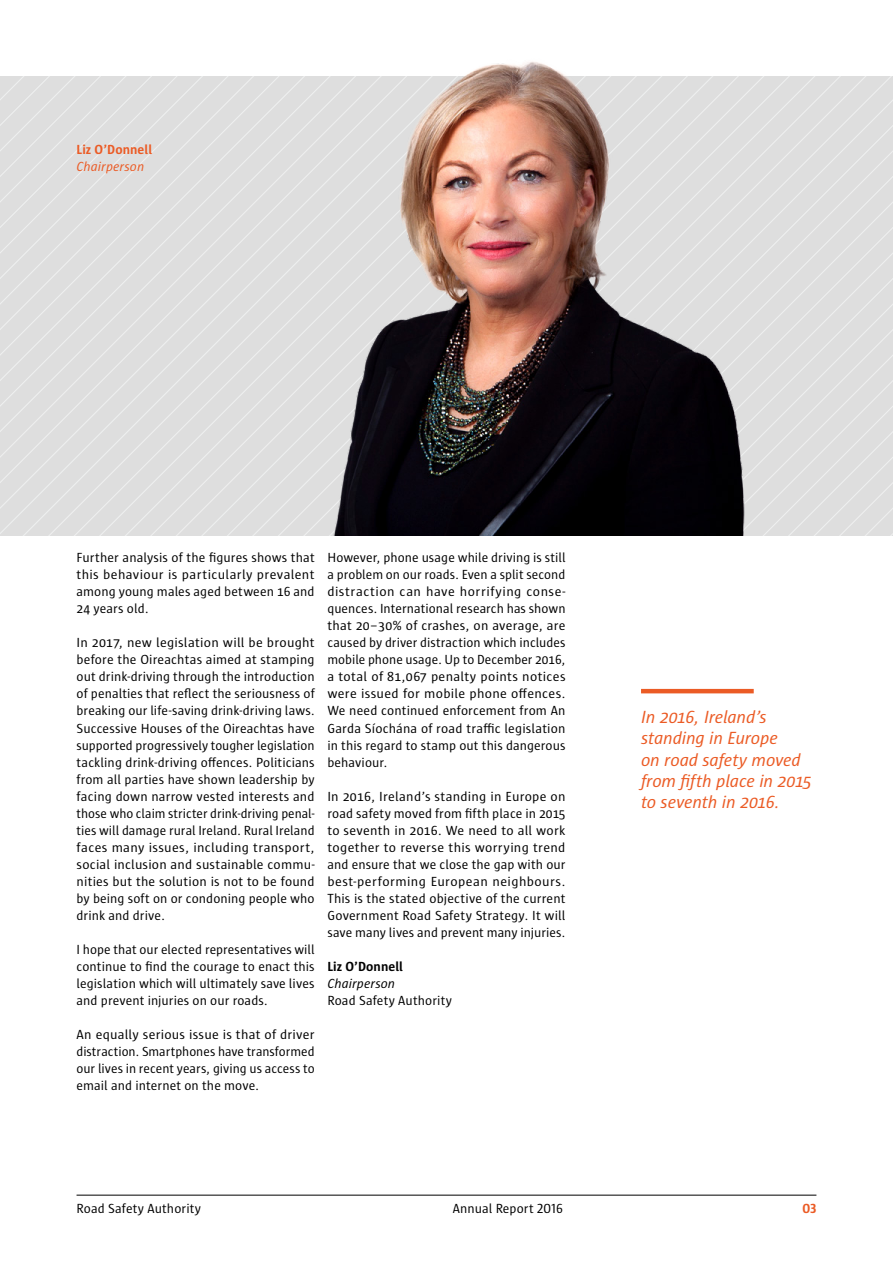
<style>
.page{position:relative;width:893px;height:1263px;background:#fff}
.page>*{position:absolute;margin:0;border:0;box-sizing:border-box;transform-origin:0 0}
.t1{font:italic 18px/21.3px "Sun";letter-spacing:-.01em;color:#eb5b25}
.t2{font:13.5px/17px "Sun";letter-spacing:.005em;color:#000;text-align:justify}
.t3{font:700 13.5px "Sun";letter-spacing:.005em;color:#eb5b25}
.t4{font:700 13.5px "Sun";letter-spacing:.005em;color:#000}
.t5{font:italic 13.5px "Sun";letter-spacing:.005em;color:#000}
.t6{font:italic 13.5px "Sun";letter-spacing:.005em;color:#eb5b25}
</style>
<div class="page">
<div style="left:870px;top:77px;width:23px;height:459px;background:#dedede"></div>
<div style="left:844px;top:77px;width:26px;height:459px;background:#dedede"></div>
<div style="left:819px;top:77px;width:25px;height:459px;background:#dedede"></div>
<div style="left:0;top:77px;width:202px;height:459px;background:#dedede"></div>
<hr style="left:77px;top:1195px;width:739px;height:1px;background:#000">
<img style="left:202px;top:62px;width:614px;height:474px">
<hr style="left:641px;top:689px;width:113px;height:4px;background:#eb5b25">
<p class="t3" style="left:77px;top:142px;width:77px">Liz O’Donnell</p>
<p class="t6" style="left:77px;top:159px;width:69px">Chairperson</p>
<p class="t2" style="left:77px;top:549px;width:240px">Further analysis of the figures shows that this behaviour is particularly prevalent among young males aged between 16 and 24 years old.</p>
<p class="t2" style="left:77px;top:634px;width:240px">In 2017, new legislation will be brought before the Oireachtas aimed at stamping out drink-driving through the introduction of penalties that reflect the seriousness of breaking our life-saving drink-driving laws.<br>Successive Houses of the Oireachtas have supported progressively tougher legislation tackling drink-driving offences. Politicians from all parties have shown leadership by facing down narrow vested interests and those who claim stricter drink-driving penal&shy;ties will damage rural Ireland. Rural Ireland faces many issues, including transport, social inclusion and sustainable commu&shy;nities but the solution is not to be found by being soft on or condoning people who drink and drive.</p>
<p class="t2" style="left:77px;top:940px;width:240px">I hope that our elected representatives will continue to find the courage to enact this legislation which will ultimately save lives and prevent injuries on our roads.</p>
<p class="t2" style="left:77px;top:1025px;width:240px">An equally serious issue is that of driver distraction. Smartphones have transformed our lives in recent years, giving us access to email and internet on the move.</p>
<p class="t2" style="left:327px;top:549px;width:240px">However, phone usage while driving is still a problem on our roads. Even a split second distraction can have horrifying conse&shy;quences. International research has shown that 20–30% of crashes, on average, are caused by driver distraction which includes mobile phone usage. Up to December 2016, a total of 81,067 penalty points notices were issued for mobile phone offences.<br>We need continued enforcement from An Garda Síochána of road traffic legislation in this regard to stamp out this dangerous behaviour.</p>
<p class="t2" style="left:327px;top:787px;width:240px">In 2016, Ireland’s standing in Europe on road safety moved from fifth place in 2015 to seventh in 2016. We need to all work together to reverse this worrying trend and ensure that we close the gap with our best-performing European neighbours.<br>This is the stated objective of the current Government Road Safety Strategy. It will save many lives and prevent many injuries.</p>
<p class="t4" style="left:327px;top:959px;width:77px">Liz O’Donnell</p>
<p class="t5" style="left:327px;top:976px;width:69px">Chairperson</p>
<p class="t2" style="left:327px;top:991px;width:126px">Road Safety Authority</p>
<h1 class="t1" style="left:641px;top:706px;width:172px">In 2016, Ireland’s standing in Europe<br>on road safety moved from fifth place in 2015 to seventh in 2016.</h1>
<p class="t2" style="left:77px;top:1200px;width:126px">Road Safety Authority</p>
<p class="t2" style="left:453px;top:1200px;width:111px">Annual Report 2016</p>
<p class="t3" style="left:802px;top:1201px;width:15px">03</p>
</div>
